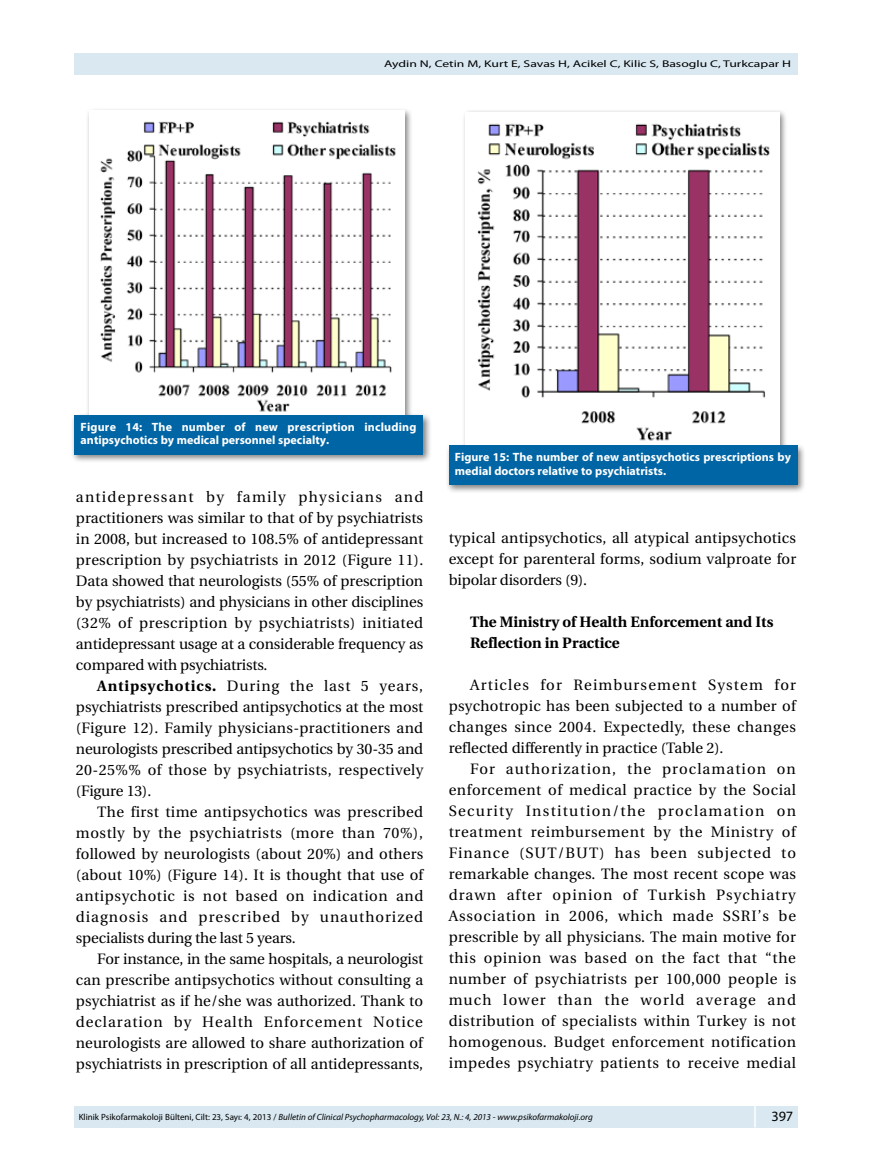
<style>
.page{position:relative;width:872px;height:1170px;background:#fff}
.page>*{position:absolute;margin:0;border:0;box-sizing:border-box;transform-origin:0 0}
.t1{font:15px/21px "Utopia Medium Tr";color:#000;text-align:justify}
.t2{font:15px/21px "Utopia Bold Tr";color:#000}
.t3{font:14.25px "Myriad Pro";color:#000}
.t4{font:700 12px/13.5px "Myriad Pro";color:#fff}
.t5{font:9.75px "Myriad Pro";color:#000;scale:1.4 1}
.t6{font:italic 9px "Myriad Pro";color:#000}
.s1{font-family:"Utopia Bold Tr"}
.s2{font-style:normal}
</style>
<div class="page">
<div style="left:74px;top:1106px;width:723px;height:21px;background:#d9e8f1"></div>
<svg style="left:754px;top:1106px;width:1px;height:21px"></svg>
<div style="left:74px;top:53px;width:723px;height:21px;background:#d9e8f1"></div>
<div style="left:71px;top:107px;width:361px;height:356px;background:#000;opacity:.5"></div>
<img style="left:90px;top:111px;width:314px;height:304px">
<div style="left:74px;top:415px;width:349px;height:39px;background:#0065a4"></div>
<div style="left:445px;top:109px;width:361px;height:384px;background:#000;opacity:.5"></div>
<img style="left:465px;top:113px;width:314px;height:333px">
<div style="left:449px;top:446px;width:348px;height:39px;background:#0065a4"></div>
<p class="t5" style="left:384px;top:58px;width:292px">Aydin N, Cetin M, Kurt E, Savas H, Acikel C, Kilic S, Basoglu C, Turkcapar H</p>
<p class="t4" style="left:81px;top:419px;width:337px">Figure 14: The number of new prescription including antipsychotics by medical personnel specialty.</p>
<p class="t1" style="left:76px;top:486px;width:349px">antidepressant by family physicians and practitioners was similar to that of by psychiatrists in 2008, but increased to 108.5% of antidepressant prescription by psychiatrists in 2012 (Figure 11).<br>Data showed that neurologists (55% of prescription by psychiatrists) and physicians in other disciplines (32% of prescription by psychiatrists) initiated antidepressant usage at a considerable frequency as compared with psychiatrists.</p>
<p class="t1" style="left:76px;top:675px;width:349px;text-indent:21px"><span class="s1">Antipsychotics.</span> During the last 5 years, psychiatrists prescribed antipsychotics at the most (Figure 12). Family physicians-practitioners and neurologists prescribed antipsychotics by 30-35 and 20-25%% of those by psychiatrists, respectively (Figure 13).</p>
<p class="t1" style="left:76px;top:801px;width:349px;text-indent:21px">The first time antipsychotics was prescribed mostly by the psychiatrists (more than 70%), followed by neurologists (about 20%) and others (about 10%) (Figure 14). It is thought that use of antipsychotic is not based on indication and diagnosis and prescribed by unauthorized specialists during the last 5 years.</p>
<p class="t1" style="left:76px;top:948px;width:349px;text-indent:21px">For instance, in the same hospitals, a neurologist can prescribe antipsychotics without consulting a psychiatrist as if he/she was authorized. Thank to declaration by Health Enforcement Notice neurologists are allowed to share authorization of psychiatrists in prescription of all antidepressants,</p>
<p class="t4" style="left:455px;top:450px;width:337px">Figure 15: The number of new antipsychotics prescriptions by medial doctors relative to psychiatrists.</p>
<p class="t1" style="left:449px;top:527px;width:349px">typical antipsychotics, all atypical antipsychotics except for parenteral forms, sodium valproate for bipolar disorders (9).</p>
<p class="t2" style="left:470px;top:611px;width:305px">The Ministry of Health Enforcement and Its<br>Reflection in Practice</p>
<p class="t1" style="left:449px;top:674px;width:349px;text-indent:21px">Articles for Reimbursement System for psychotropic has been subjected to a number of changes since 2004. Expectedly, these changes reflected differently in practice (Table 2).</p>
<p class="t1" style="left:449px;top:758px;width:349px;text-indent:21px">For authorization, the proclamation on enforcement of medical practice by the Social Security Institution/the proclamation on treatment reimbursement by the Ministry of Finance (SUT/BUT) has been subjected to remarkable changes. The most recent scope was drawn after opinion of Turkish Psychiatry Association in 2006, which made SSRI’s be prescrible by all physicians. The main motive for this opinion was based on the fact that “the number of psychiatrists per 100,000 people is much lower than the world average and distribution of specialists within Turkey is not homogenous. Budget enforcement notification impedes psychiatry patients to receive medial</p>
<p class="t6" style="left:79px;top:1111px;width:515px"><span class="s2">Klinik Psikofarmakoloji Bülteni, Cilt: 23, Sayı: 4, 2013 /</span> Bulletin of Clinical Psychopharmacology, Vol: 23, N.: 4, 2013 - www.psikofarmakoloji.org</p>
<p class="t3" style="left:771px;top:1107px;width:23px">397</p>
</div>
